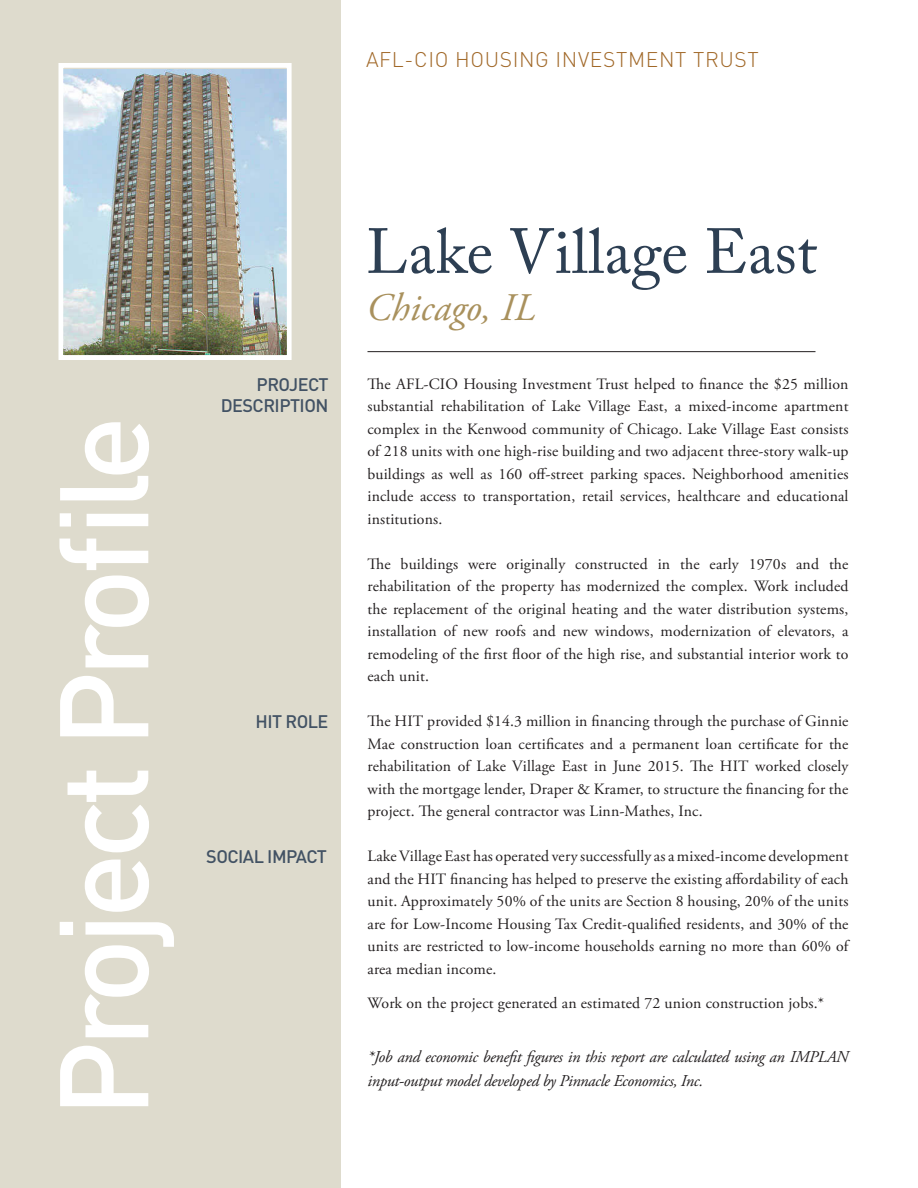
<style>
.page{position:relative;width:918px;height:1188px;background:#fff}
.page>*{position:absolute;margin:0;border:0;box-sizing:border-box;transform-origin:0 0}
.t1{font:500 123.9px "DIN Pro";letter-spacing:-.05em;color:#fff}
.t2{font:63px "Adobe Caslon Pro";color:#2d3f53}
.t3{font:italic 39px "Adobe Garamond Pro";color:#a9915d}
.t4{font:300 21px "DIN Pro";letter-spacing:.03em;color:#a16828}
.t5{font:500 18px "DIN Pro";letter-spacing:-.03em;color:#425264}
.t6{font:italic 16.5px/24px "Adobe Garamond Pro";letter-spacing:-.02em;color:#231f20}
.t7{font:15.75px/22.5px "Adobe Garamond Pro";letter-spacing:.01em;color:#231f20;text-align:justify}
</style>
<div class="page">
<div style="left:0;top:0;width:340px;height:1188px;background:#dedbcd"></div>
<hr style="left:368px;top:351px;width:448px;height:1px;background:#231f20">
<img style="left:65px;top:69px;width:221px;height:285px">
<div style="left:59px;top:63px;width:233px;height:297px;border:5px solid #fff"></div>
<p class="t4" style="left:366px;top:45px;width:394px">AFL-CIO HOUSING INVESTMENT TRUST</p>
<p class="t1" style="left:19px;top:1118px;width:703px;rotate:-90deg">Project Profile</p>
<p class="t5" style="left:257px;top:372px;width:73px">PROJECT</p>
<p class="t5" style="left:221px;top:394px;width:109px">DESCRIPTION</p>
<p class="t5" style="left:256px;top:710px;width:74px">HIT ROLE</p>
<p class="t5" style="left:206px;top:844px;width:122px">SOCIAL IMPACT</p>
<p class="t2" style="left:366px;top:214px;width:453px">Lake Village East</p>
<p class="t3" style="left:366px;top:284px;width:171px">Chicago, IL</p>
<p class="t7" style="left:368px;top:373px;width:483px">The AFL-CIO Housing Investment Trust helped to finance the $25 million substantial rehabilitation of Lake Village East, a mixed-income apartment complex in the Kenwood community of Chicago. Lake Village East consists of 218 units with one high-rise building and two adjacent three-story walk-up buildings as well as 160 off-street parking spaces. Neighborhood amenities include access to transportation, retail services, healthcare and educational institutions.</p>
<p class="t7" style="left:368px;top:553px;width:483px">The buildings were originally constructed in the early 1970s and the rehabilitation of the property has modernized the complex. Work included the replacement of the original heating and the water distribution systems, installation of new roofs and new windows, modernization of elevators, a remodeling of the first floor of the high rise, and substantial interior work to each unit.</p>
<p class="t7" style="left:368px;top:710px;width:483px">The HIT provided $14.3 million in financing through the purchase of Ginnie Mae construction loan certificates and a permanent loan certificate for the rehabilitation of Lake Village East in June 2015. The HIT worked closely with the mortgage lender, Draper &amp; Kramer, to structure the financing for the project. The general contractor was Linn-Mathes, Inc.</p>
<p class="t7" style="left:368px;top:845px;width:483px">Lake Village East has operated very successfully as a mixed-income development and the HIT financing has helped to preserve the existing affordability of each unit. Approximately 50% of the units are Section 8 housing, 20% of the units are for Low-Income Housing Tax Credit-qualified residents, and 30% of the units are restricted to low-income households earning no more than 60% of area median income.</p>
<p class="t7" style="left:368px;top:992px;width:458px">Work on the project generated an estimated 72 union construction jobs.*</p>
<p class="t6" style="left:368px;top:1045px;width:483px">*Job and economic benefit figures in this report are calculated using an IMPLAN input-output model developed by Pinnacle Economics, Inc.</p>
</div>
